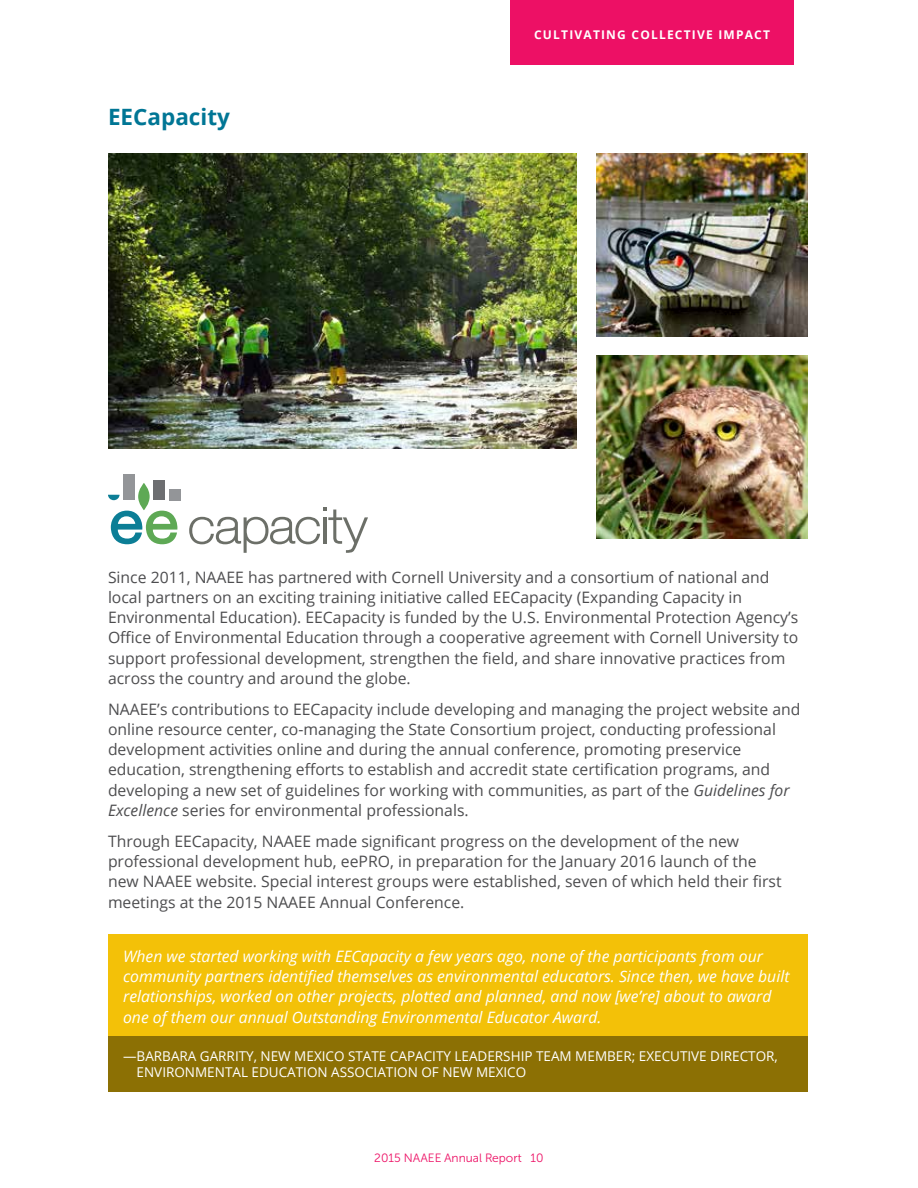
<style>
.page{position:relative;width:918px;height:1188px;background:#fff}
.page>*{position:absolute;margin:0;border:0;box-sizing:border-box;transform-origin:0 0}
.t1{font:700 22.5px "Open Sans";color:#007695}
.t2{font:15.75px/20.2px "Open Sans";color:#4d4d4f}
.t3{font:italic 15.75px/20.2px "Open Sans";color:#fff}
.t4{font:13.5px/15.8px "Open Sans";color:#fff}
.t5{font:700 12px "Open Sans";letter-spacing:.1em;color:#fff}
.t6{font:12px "Museo Sans Cyrl 300";color:#ed1065}
.s1{font-style:italic}
</style>
<div class="page">
<svg style="left:189px;top:507px;width:179px;height:46px"></svg>
<div style="left:169px;top:489px;width:11px;height:11px;background:#939598"></div>
<div style="left:154px;top:481px;width:11px;height:19px;background:#6d6e71"></div>
<div style="left:123px;top:474px;width:11px;height:26px;background:#939598"></div>
<svg style="left:138px;top:483px;width:12px;height:27px"></svg>
<svg style="left:111px;top:511px;width:67px;height:33px"></svg>
<svg style="left:108px;top:495px;width:12px;height:5px"></svg>
<div style="left:108px;top:935px;width:700px;height:157px;background:#f3c108"></div>
<div style="left:108px;top:1036px;width:700px;height:56px;background:#8c7004"></div>
<div style="left:510px;top:0;width:284px;height:65px;background:#ed1065"></div>
<img style="left:108px;top:153px;width:468px;height:296px">
<img style="left:596px;top:153px;width:212px;height:183px">
<img style="left:596px;top:356px;width:212px;height:182px">
<h1 class="t1" style="left:108px;top:101px;width:123px">EECapacity</h1>
<p class="t5" style="left:534px;top:26px;width:237px">CULTIVATING COLLECTIVE IMPACT</p>
<p class="t2" style="left:108px;top:566px;width:692px">Since 2011, NAAEE has partnered with Cornell University and a consortium of national and local partners on an exciting training initiative called EECapacity (Expanding Capacity in Environmental Education). EECapacity is funded by the U.S. Environmental Protection Agency’s Office of Environmental Education through a cooperative agreement with Cornell University to support professional development, strengthen the field, and share innovative practices from across the country and around the globe.</p>
<p class="t2" style="left:108px;top:698px;width:694px">NAAEE’s contributions to EECapacity include developing and managing the project website and online resource center, co-managing the State Consortium project, conducting professional development activities online and during the annual conference, promoting preservice education, strengthening efforts to establish and accredit state certification programs, and developing a new set of guidelines for working with communities, as part of the <span class="s1">Guidelines for Excellence</span> series for environmental professionals.</p>
<p class="t2" style="left:108px;top:831px;width:675px">Through EECapacity, NAAEE made significant progress on the development of the new professional development hub, eePRO, in preparation for the January 2016 launch of the new NAAEE website. Special interest groups were established, seven of which held their first meetings at the 2015 NAAEE Annual Conference.</p>
<p class="t3" style="left:123px;top:946px;width:668px">When we started working with EECapacity a few years ago, none of the participants from our community partners identified themselves as environmental educators. Since then, we have built relationships, worked on other projects, plotted and planned, and now [we’re] about to award one of them our annual Outstanding Environmental Educator Award.</p>
<p class="t4" style="left:137px;top:1048px;width:643px;text-indent:-14px">—BARBARA GARRITY, NEW MEXICO STATE CAPACITY LEADERSHIP TEAM MEMBER; EXECUTIVE DIRECTOR,<br>ENVIRONMENTAL EDUCATION ASSOCIATION OF NEW MEXICO</p>
<p class="t6" style="left:374px;top:1151px;width:171px">2015 NAAEE Annual Report 10</p>
</div>
